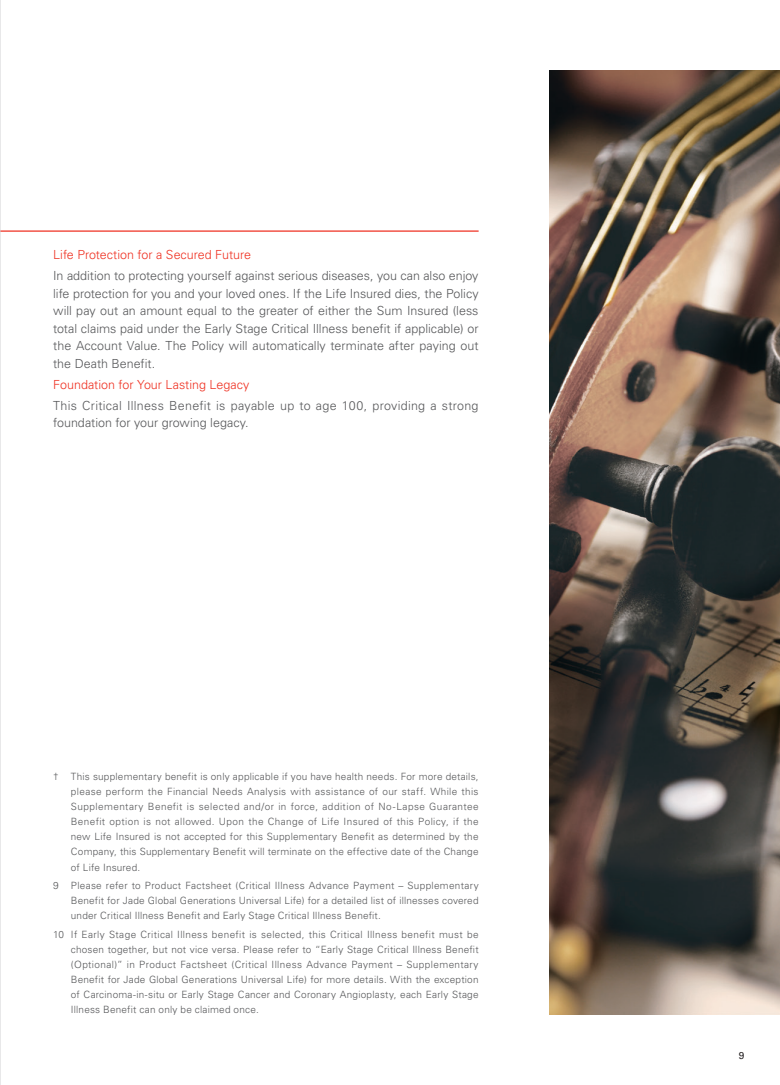
<style>
.page{position:relative;width:780px;height:1085px;background:#fff}
.page>*{position:absolute;margin:0;border:0;box-sizing:border-box;transform-origin:0 0}
.body_copy{font:300 12.5px/17.5px "Univers LT Pro 45";letter-spacing:.005em;color:#57585a;text-align:justify}
.body_copy-2{font:300 12.5px "Univers LT Pro 45";color:#ef3122}
.remark{font:300 10px/15px "Univers LT Pro 45";letter-spacing:.02em;color:#57585a;text-align:justify}
.t1{font:10px "Univers";color:#231f20}
</style>
<div class="page">
<img style="left:549px;top:71px;width:231px;height:942px">
<hr style="left:0;top:230px;width:478px;height:2px;background:#ef3122">
<hr style="left:0;top:0;width:1px;height:1084px;background:#d1d2d4">
<p class="body_copy-2" style="left:53px;top:247px;width:199px">Life Protection for a Secured Future</p>
<p class="body_copy" style="left:53px;top:267px;width:427px">In addition to protecting yourself against serious diseases, you can also enjoy life protection for you and your loved ones. If the Life Insured dies, the Policy will pay out an amount equal to the greater of either the Sum Insured (less total claims paid under the Early Stage Critical Illness benefit if applicable) or the Account Value. The Policy will automatically terminate after paying out the Death Benefit.</p>
<p class="body_copy-2" style="left:53px;top:376px;width:198px">Foundation for Your Lasting Legacy</p>
<p class="body_copy" style="left:53px;top:396px;width:427px">This Critical Illness Benefit is payable up to age 100, providing a strong foundation for your growing legacy.</p>
<p class="remark" style="left:71px;top:769px;width:409px;text-indent:-18px">† This supplementary benefit is only applicable if you have health needs. For more details, please perform the Financial Needs Analysis with assistance of our staff. While this Supplementary Benefit is selected and/or in force, addition of No-Lapse Guarantee Benefit option is not allowed. Upon the Change of Life Insured of this Policy, if the new Life Insured is not accepted for this Supplementary Benefit as determined by the Company, this Supplementary Benefit will terminate on the effective date of the Change of Life Insured.</p>
<p class="remark" style="left:71px;top:877px;width:409px;text-indent:-18px">9 Please refer to Product Factsheet (Critical Illness Advance Payment – Supplementary Benefit for Jade Global Generations Universal Life) for a detailed list of illnesses covered under Critical Illness Benefit and Early Stage Critical Illness Benefit.</p>
<p class="remark" style="left:71px;top:926px;width:409px;text-indent:-18px">10 If Early Stage Critical Illness benefit is selected, this Critical Illness benefit must be chosen together, but not vice versa. Please refer to “Early Stage Critical Illness Benefit (Optional)” in Product Factsheet (Critical Illness Advance Payment – Supplementary Benefit for Jade Global Generations Universal Life) for more details. With the exception of Carcinoma-in-situ or Early Stage Cancer and Coronary Angioplasty, each Early Stage Illness Benefit can only be claimed once.</p>
<p class="t1" style="left:739px;top:1049px;width:7px">9</p>
</div>
